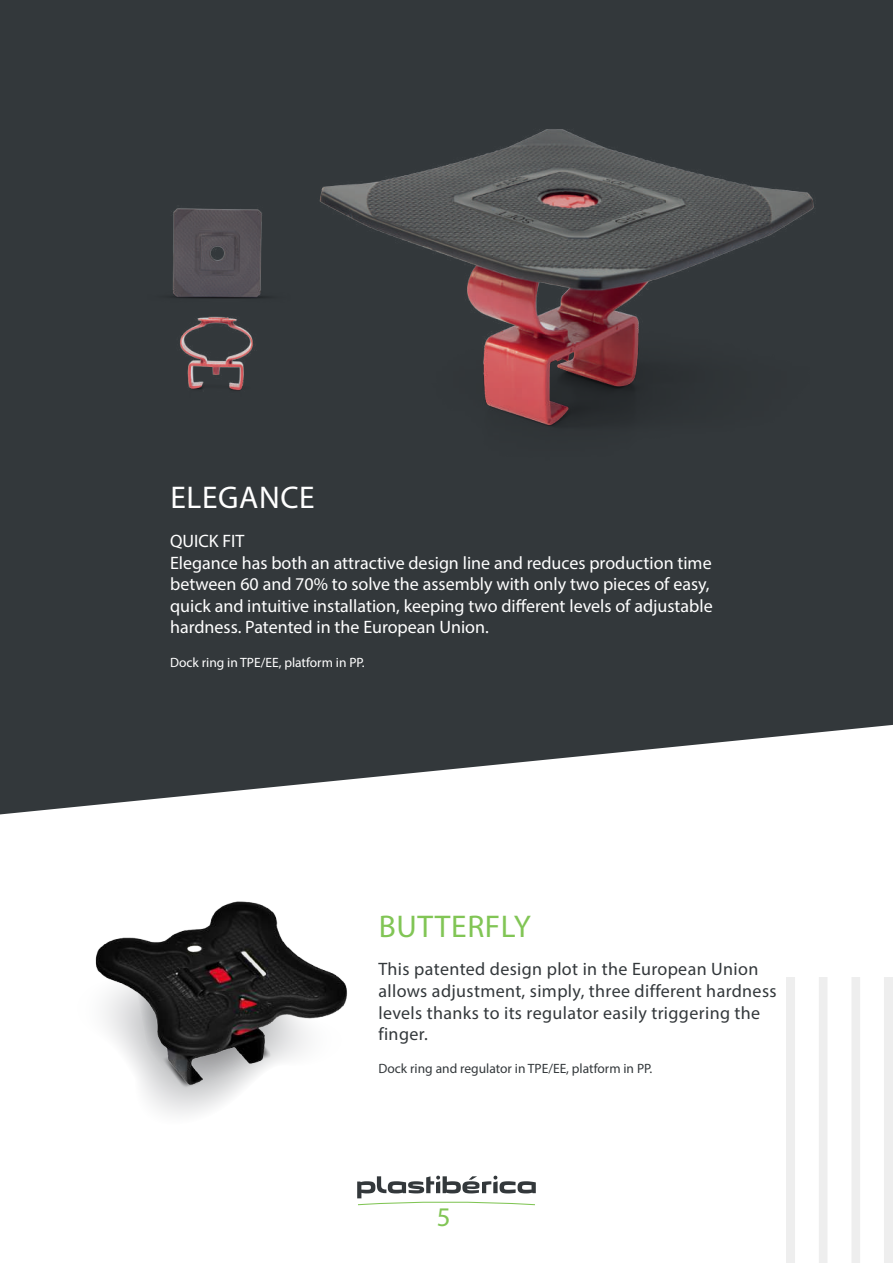
<style>
.page{position:relative;width:893px;height:1263px;background:#fff}
.page>*{position:absolute;margin:0;border:0;box-sizing:border-box;transform-origin:0 0}
.t1{font:31.5px "Myriad Pro";letter-spacing:.02em;color:#81c555}
.t2{font:31.5px "Myriad Pro";letter-spacing:.02em;color:#fff}
.t3{font:27px "Myriad Pro";color:#81c555}
.t4{font:18px/21.6px "Myriad Pro";color:#fff}
.t5{font:18px/21.6px "Myriad Pro";letter-spacing:.02em;color:#33383b}
.t6{font:13.5px "Myriad Pro";color:#33383b}
.t7{font:13.5px "Myriad Pro";color:#fff}
</style>
<div class="page">
<div style="left:0;top:0;width:893px;height:853px;background:#33383b"></div>
<svg style="left:0;top:725px;width:893px;height:538px"></svg>
<img style="left:319px;top:129px;width:495px;height:298px">
<svg style="left:75px;top:921px;width:8px;height:205px"></svg>
<img style="left:83px;top:840px;width:287px;height:286px">
<img style="left:180px;top:317px;width:73px;height:74px">
<img style="left:173px;top:208px;width:93px;height:109px">
<img style="left:787px;top:977px;width:106px;height:286px">
<svg style="left:357px;top:1176px;width:179px;height:29px"></svg>
<h1 class="t2" style="left:170px;top:478px;width:146px">ELEGANCE</h1>
<p class="t4" style="left:170px;top:530px;width:544px">QUICK FIT<br>Elegance has both an attractive design line and reduces production time between 60 and 70% to solve the assembly with only two pieces of easy, quick and intuitive installation, keeping two different levels of adjustable hardness. Patented in the European Union.</p>
<p class="t7" style="left:170px;top:654px;width:196px">Dock ring in TPE/EE, platform in PP.</p>
<h1 class="t1" style="left:379px;top:907px;width:154px">BUTTERFLY</h1>
<p class="t5" style="left:378px;top:958px;width:400px">This patented design plot in the European Union allows adjustment, simply, three different hardness levels thanks to its regulator easily triggering the finger.</p>
<p class="t6" style="left:378px;top:1061px;width:275px">Dock ring and regulator in TPE/EE, platform in PP.</p>
<h2 class="t3" style="left:437px;top:1200px;width:15px">5</h2>
</div>
